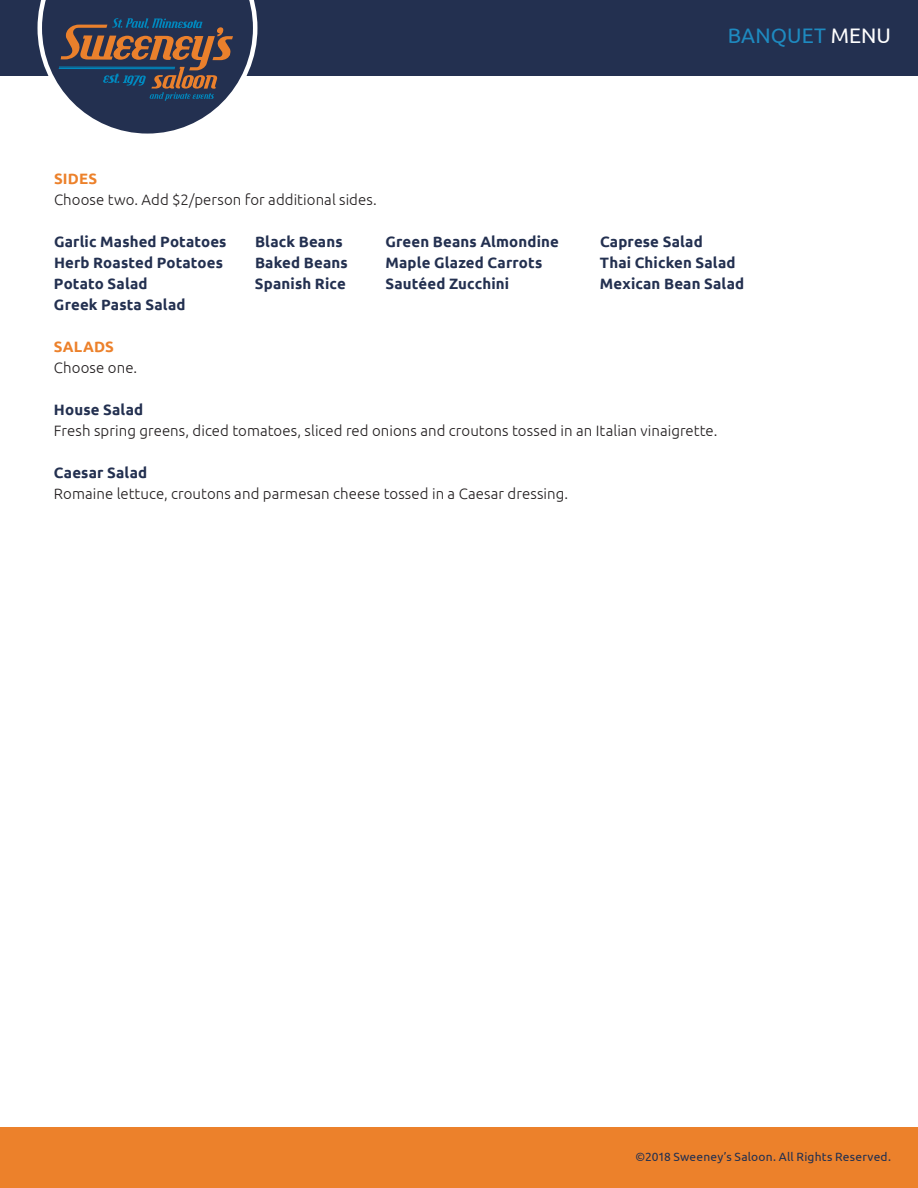
<style>
.page{position:relative;width:918px;height:1188px;background:#fff}
.page>*{position:absolute;margin:0;border:0;box-sizing:border-box;transform-origin:0 0}
.t1{font:21px "Ubuntu";letter-spacing:.005em;color:#1e8ac0}
.t2{font:700 15px "Ubuntu";letter-spacing:.01em;color:#233050}
.t3{font:300 15px "Ubuntu";letter-spacing:.005em;color:#231f20}
.t4{font:700 15px "Ubuntu";letter-spacing:.015em;color:#ec812b}
.t5{font:12px "Ubuntu";letter-spacing:.015em;color:#233050}
.s1{color:#fff}
</style>
<div class="page">
<div style="left:0;top:0;width:918px;height:76px;background:#233050"></div>
<div style="left:0;top:1127px;width:918px;height:61px;background:#ec812b"></div>
<svg style="left:38px;top:0;width:219px;height:134px"></svg>
<h1 class="t1" style="left:728px;top:23px;width:165px">BANQUET <span class="s1">MENU</span></h1>
<p class="t4" style="left:54px;top:170px;width:45px">SIDES</p>
<p class="t3" style="left:54px;top:191px;width:324px">Choose two. Add $2/person for additional sides.</p>
<p class="t2" style="left:54px;top:233px;width:174px">Garlic Mashed Potatoes</p>
<p class="t2" style="left:255px;top:233px;width:89px">Black Beans</p>
<p class="t2" style="left:386px;top:233px;width:175px">Green Beans Almondine</p>
<p class="t2" style="left:600px;top:233px;width:104px">Caprese Salad</p>
<p class="t2" style="left:54px;top:254px;width:171px">Herb Roasted Potatoes</p>
<p class="t2" style="left:255px;top:254px;width:94px">Baked Beans</p>
<p class="t2" style="left:386px;top:254px;width:158px">Maple Glazed Carrots</p>
<p class="t2" style="left:600px;top:254px;width:137px">Thai Chicken Salad</p>
<p class="t2" style="left:54px;top:275px;width:95px">Potato Salad</p>
<p class="t2" style="left:255px;top:275px;width:92px">Spanish Rice</p>
<p class="t2" style="left:385px;top:275px;width:125px">Sautéed Zucchini</p>
<p class="t2" style="left:600px;top:275px;width:146px">Mexican Bean Salad</p>
<p class="t2" style="left:54px;top:296px;width:133px">Greek Pasta Salad</p>
<p class="t4" style="left:54px;top:338px;width:61px">SALADS</p>
<p class="t3" style="left:54px;top:359px;width:85px">Choose one.</p>
<p class="t2" style="left:54px;top:401px;width:91px">House Salad</p>
<p class="t3" style="left:54px;top:422px;width:665px">Fresh spring greens, diced tomatoes, sliced red onions and croutons tossed in an Italian vinaigrette.</p>
<p class="t2" style="left:54px;top:464px;width:95px">Caesar Salad</p>
<p class="t3" style="left:54px;top:485px;width:516px">Romaine lettuce, croutons and parmesan cheese tossed in a Caesar dressing.</p>
<p class="t5" style="left:635px;top:1149px;width:257px">©2018 Sweeney’s Saloon. All Rights Reserved.</p>
</div>
